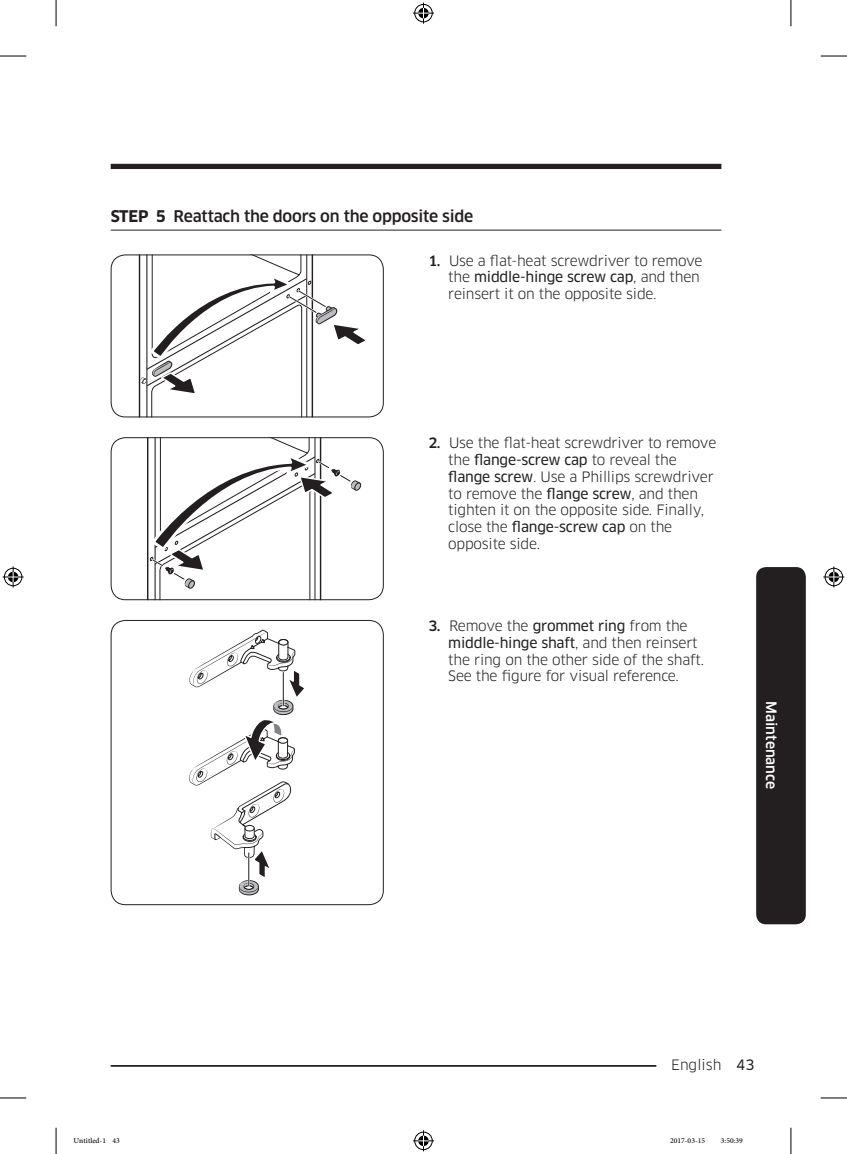
<style>
.page{position:relative;width:847px;height:1154px;background:#fff}
.page>*{position:absolute;margin:0;border:0;box-sizing:border-box;transform-origin:0 0}
.t1{font:500 15.75px "Samsung Clan Pro";letter-spacing:-.015em;color:#231f20}
.t2{font:14px/16.8px "Samsung Clan Pro";letter-spacing:-.015em;color:#231f20}
.t3{font:14px "Samsung Clan Pro News";letter-spacing:-.015em;color:#231f20}
.t4{font:500 14px "Samsung Clan Pro";color:#fff}
.t5{font:10.5px "Adobe Arabic";color:#000}
.s1{font-weight:700}
.s2{font-weight:500}
.s3{font-family:"Samsung Clan Pro"}
.s4{font-family:"Samsung Clan Pro News"}
</style>
<div class="page">
<div style="left:111px;top:164px;width:610px;height:5px;background:#231f20"></div>
<hr style="left:111px;top:1065px;width:610px;height:2px;background:#231f20">
<div style="left:656px;top:1055px;width:80px;height:17px;background:#fff"></div>
<div style="left:755px;top:567px;width:50px;height:357px;background:#231f20;border-radius:10px"></div>
<hr style="left:111px;top:230px;width:610px;height:1px;background:#231f20">
<hr style="left:139px;top:254px;width:1px;height:163px;background:#231f20">
<svg style="left:140px;top:256px;width:225px;height:159px"></svg>
<div style="left:111px;top:254px;width:272px;height:163px;border:1px solid #231f20;border-radius:14px"></div>
<hr style="left:147px;top:437px;width:1px;height:163px;background:#231f20">
<svg style="left:149px;top:439px;width:212px;height:159px"></svg>
<div style="left:111px;top:437px;width:272px;height:163px;border:1px solid #231f20;border-radius:14px"></div>
<svg style="left:189px;top:629px;width:115px;height:266px"></svg>
<div style="left:111px;top:620px;width:272px;height:285px;border:1px solid #231f20;border-radius:14px"></div>
<svg style="left:0;top:56px;width:26px;height:1px"></svg>
<svg style="left:820px;top:56px;width:26px;height:1px"></svg>
<svg style="left:0;top:1097px;width:26px;height:1px"></svg>
<svg style="left:820px;top:1097px;width:26px;height:1px"></svg>
<svg style="left:56px;top:0;width:1px;height:26px"></svg>
<svg style="left:56px;top:1128px;width:1px;height:26px"></svg>
<svg style="left:790px;top:0;width:1px;height:26px"></svg>
<svg style="left:790px;top:1128px;width:1px;height:26px"></svg>
<svg style="left:413px;top:3px;width:21px;height:21px"></svg>
<svg style="left:413px;top:1130px;width:21px;height:21px"></svg>
<svg style="left:3px;top:566px;width:21px;height:21px"></svg>
<svg style="left:823px;top:566px;width:21px;height:21px"></svg>
<p class="t1" style="left:111px;top:207px;width:364px"><span class="s1">STEP 5</span> Reattach the doors on the opposite side</p>
<p class="t2" style="left:428px;top:252px;width:275px"><span class="s2">1.</span> Use a flat-heat screwdriver to remove</p>
<p class="t3" style="left:448px;top:269px;width:253px"><span class="s3">the</span> middle-hinge screw cap<span class="s3">, and then</span></p>
<p class="t2" style="left:448px;top:286px;width:210px">reinsert it on the opposite side.</p>
<p class="t2" style="left:428px;top:435px;width:289px"><span class="s2">2.</span> Use the flat-heat screwdriver to remove</p>
<p class="t3" style="left:448px;top:452px;width:230px"><span class="s3">the</span> flange-screw cap <span class="s3">to reveal the</span></p>
<p class="t2" style="left:448px;top:468px;width:267px"><span class="s4">flange screw</span>. Use a Phillips screwdriver to remove the <span class="s4">flange screw</span>, and then tighten it on the opposite side. Finally,</p>
<p class="t3" style="left:448px;top:519px;width:225px"><span class="s3">close the</span> flange-screw cap <span class="s3">on the</span></p>
<p class="t2" style="left:448px;top:535px;width:93px">opposite side.</p>
<p class="t2" style="left:428px;top:617px;width:260px"><span class="s2">3.</span> Remove the <span class="s4">grommet ring</span> from the</p>
<p class="t3" style="left:448px;top:634px;width:251px">middle-hinge shaft<span class="s3">, and then reinsert</span></p>
<p class="t2" style="left:448px;top:651px;width:257px">the ring on the other side of the shaft.<br>See the figure for visual reference.</p>
<p class="t4" style="left:779px;top:701px;width:90px;rotate:90deg">Maintenance</p>
<p class="t2" style="left:671px;top:1056px;width:85px">English <span class="s4">43</span></p>
<p class="t5" style="left:74px;top:1133px;width:48px">Untitled-1 43</p>
<p class="t5" style="left:669px;top:1133px;width:37px">2017-03-15</p>
<p class="t5" style="left:720px;top:1133px;width:24px">3:50:39</p>
</div>
